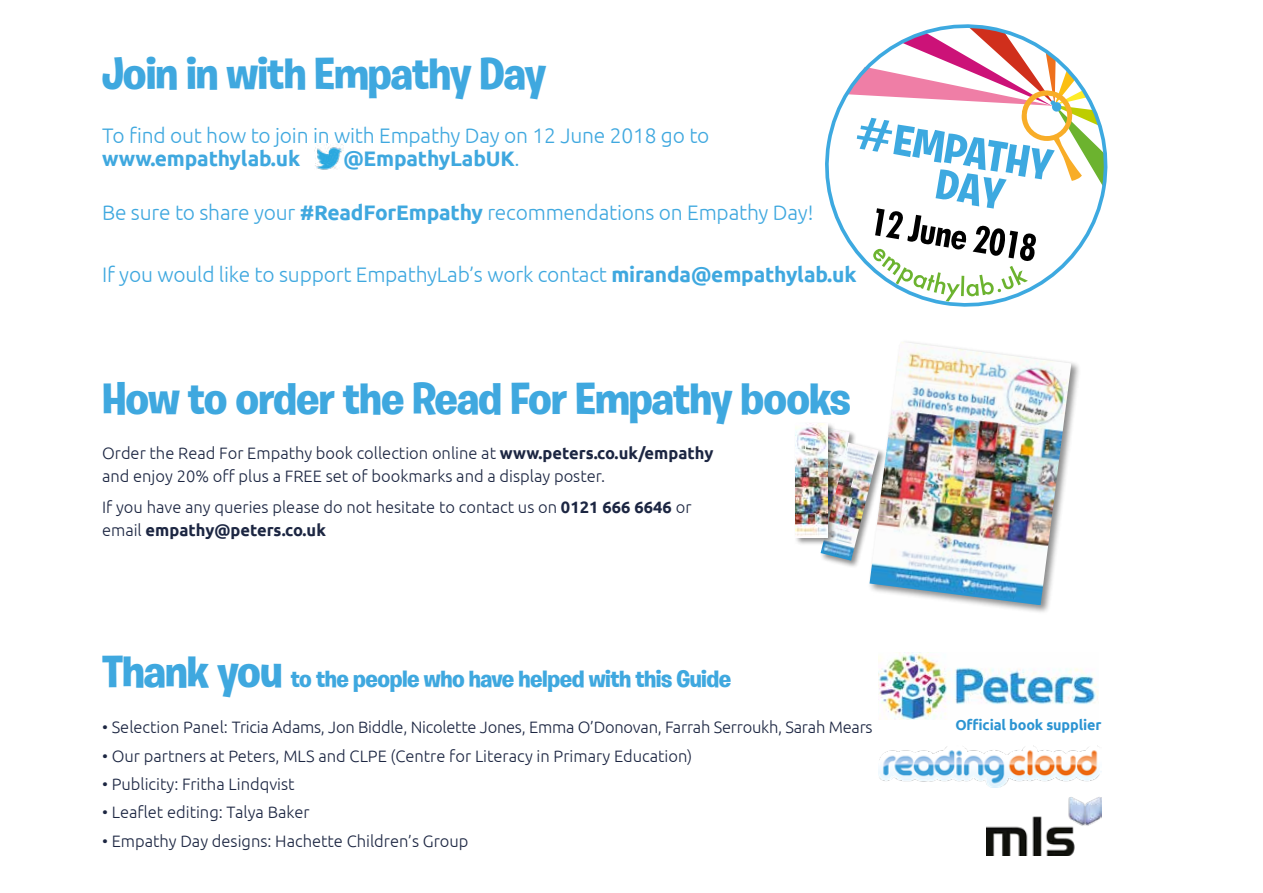
<style>
.page{position:relative;width:1263px;height:893px;background:#fff}
.page>*{position:absolute;margin:0;border:0;box-sizing:border-box;transform-origin:0 0}
.t1{font:700 45px "Burbank Big";letter-spacing:-.02em;color:#3fa8df}
.t2{font:700 24px "Burbank Big";letter-spacing:-.02em;color:#3fa8df}
.t3{font:300 21px "Ubuntu";letter-spacing:-.01em;color:#3fa8df}
.t4{font:700 21px "Ubuntu";letter-spacing:-.01em;color:#3fa8df}
.t5{font:300 16.5px/22.5px "Ubuntu";color:#1c2642}
.t6{font:700 14.4px "Ubuntu";letter-spacing:-.01em;color:#2c94d2}
.s1{font-weight:300}
.s2{font-weight:700}
.s3{font-size:45px}
</style>
<div class="page">
<svg style="left:825px;top:24px;width:283px;height:283px"></svg>
<svg style="left:846px;top:26px;width:259px;height:275px"></svg>
<img style="left:314px;top:144px;width:30px;height:26px">
<img style="left:879px;top:653px;width:220px;height:67px">
<img style="left:879px;top:745px;width:222px;height:43px">
<img style="left:986px;top:797px;width:115px;height:58px">
<div style="left:867px;top:340px;width:214px;height:275px;background:#000;opacity:.45"></div>
<img style="left:869px;top:342px;width:202px;height:263px">
<div style="left:803px;top:426px;width:54px;height:115px;background:#000;opacity:.45"></div>
<img style="left:836px;top:427px;width:14px;height:15px">
<div style="left:820px;top:442px;width:66px;height:126px;background:#000;opacity:.45"></div>
<img style="left:821px;top:443px;width:58px;height:118px">
<div style="left:794px;top:422px;width:42px;height:123px;background:#000;opacity:.45"></div>
<img style="left:796px;top:423px;width:31px;height:114px">
<h1 class="t1" style="left:102px;top:46px;width:446px">Join in with Empathy Day</h1>
<p class="t3" style="left:102px;top:122px;width:609px">To find out how to join in with Empathy Day on 12 June 2018 go to</p>
<p class="t4" style="left:102px;top:145px;width:200px">www.empathylab.uk</p>
<p class="t4" style="left:343px;top:145px;width:178px">@EmpathyLabUK<span class="s1">.</span></p>
<p class="t3" style="left:102px;top:199px;width:713px">Be sure to share your <span class="s2">#ReadForEmpathy</span> recommendations on Empathy Day!</p>
<p class="t3" style="left:102px;top:262px;width:756px">If you would like to support EmpathyLab’s work contact <span class="s2">miranda@empathylab.uk</span></p>
<h1 class="t1" style="left:102px;top:372px;width:750px">How to order the Read For Empathy books</h1>
<p class="t5" style="left:102px;top:442px;width:613px">Order the Read For Empathy book collection online at <span class="s2">www.peters.co.uk/empathy </span>and enjoy 20% off plus a FREE set of bookmarks and a display poster.</p>
<p class="t5" style="left:102px;top:496px;width:591px">If you have any queries please do not hesitate to contact us on <span class="s2">0121 666 6646</span> or email <span class="s2">empathy@peters.co.uk</span></p>
<h2 class="t2" style="left:102px;top:664px;width:631px"><span class="s3">Thank you</span> to the people who have helped with this Guide</h2>
<p class="t5" style="left:102px;top:716px;width:772px">• Selection Panel: Tricia Adams, Jon Biddle, Nicolette Jones, Emma O’Donovan, Farrah Serroukh, Sarah Mears</p>
<p class="t5" style="left:102px;top:744px;width:592px">• Our partners at Peters, MLS and CLPE (Centre for Literacy in Primary Education)</p>
<p class="t5" style="left:102px;top:772px;width:194px">• Publicity: Fritha Lindqvist</p>
<p class="t5" style="left:102px;top:801px;width:209px">• Leaflet editing: Talya Baker</p>
<p class="t5" style="left:102px;top:829px;width:368px">• Empathy Day designs: Hachette Children’s Group</p>
<p class="t6" style="left:955px;top:717px;width:148px">Official book supplier</p>
</div>
